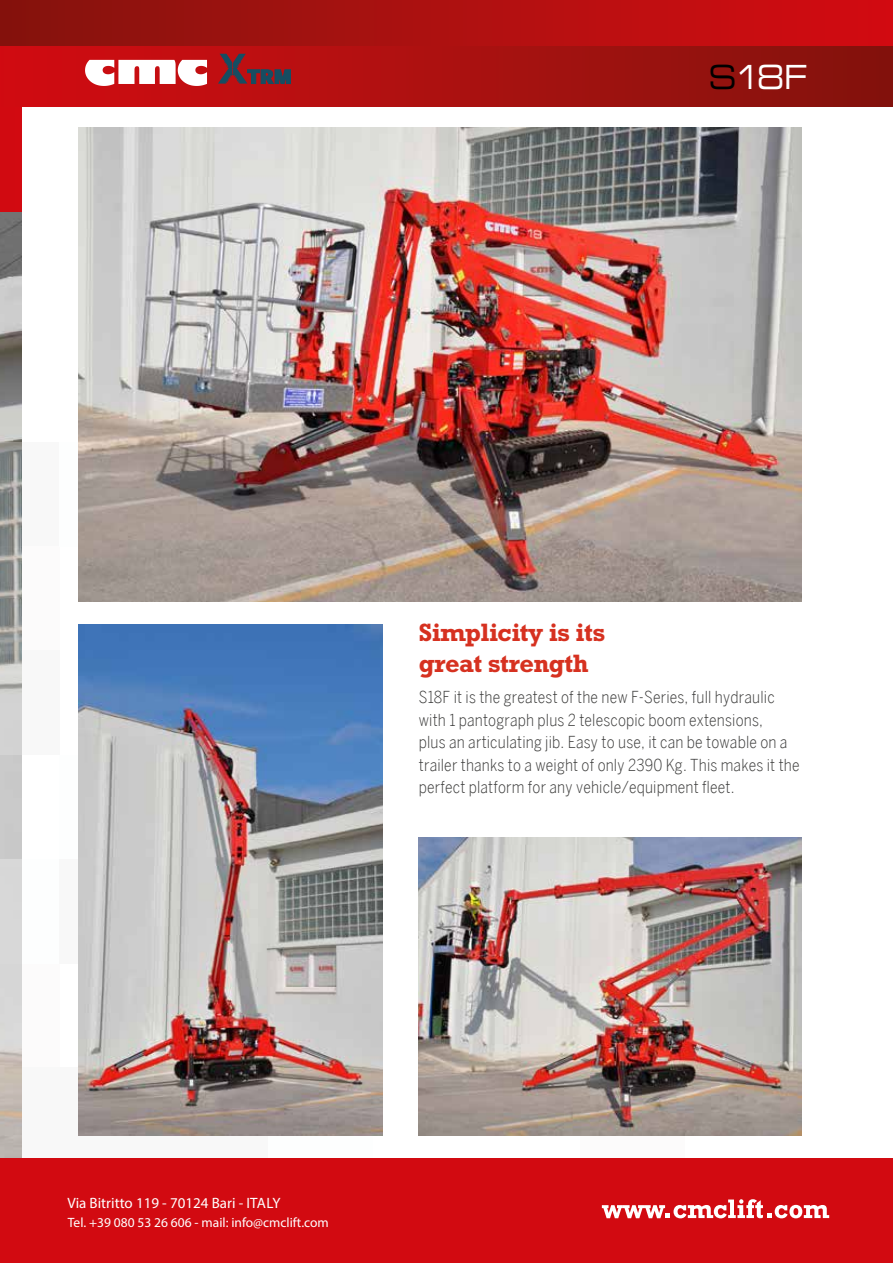
<style>
.page{position:relative;width:893px;height:1263px;background:#fff}
.page>*{position:absolute;margin:0;border:0;box-sizing:border-box;transform-origin:0 0}
.t1{font:33.3px "Eurostile LT Std Ex 2";color:#fff;scale:.86 1}
.t2{font:700 25.5px/31px "Rockwell Std";letter-spacing:-.02em;color:#d63120}
.t3{font:300 16.5px/22.5px "Benton Sans Cond";letter-spacing:.01em;color:#3c3c3b}
.t4{font:15px "Myriad Pro";color:#fff}
.t5{font:13.5px "Myriad Pro";color:#fff}
.s1{color:#000}
</style>
<div class="page">
<div style="left:0;top:47px;width:21px;height:166px;background:#d10a11"></div>
<img style="left:0;top:213px;width:21px;height:646px">
<svg style="left:0;top:442px;width:22px;height:105px;background:#8d908e"></svg>
<svg style="left:0;top:547px;width:22px;height:104px;background:#959896"></svg>
<svg style="left:0;top:651px;width:22px;height:104px;background:#c8c8c7"></svg>
<svg style="left:0;top:963px;width:22px;height:104px;background:#d5d3d2"></svg>
<svg style="left:580px;top:1135px;width:105px;height:24px"></svg>
<div style="left:60px;top:755px;width:104px;height:104px;background:#fbfcfc"></div>
<div style="left:268px;top:1067px;width:104px;height:104px;background:#fbfcfc"></div>
<div style="left:0;top:859px;width:22px;height:104px;background:#d8d8d8"></div>
<div style="left:60px;top:859px;width:104px;height:104px;background:#f8f8f8"></div>
<svg style="left:0;top:1067px;width:60px;height:92px"></svg>
<svg style="left:60px;top:1067px;width:104px;height:92px"></svg>
<svg style="left:164px;top:1135px;width:104px;height:24px"></svg>
<div style="left:60px;top:442px;width:104px;height:105px;background:#fbfcfc"></div>
<img style="left:79px;top:128px;width:722px;height:474px">
<img style="left:79px;top:624px;width:304px;height:511px">
<div style="left:0;top:0;width:893px;height:47px;background:linear-gradient(to right,#85140d,#d50c12)"></div>
<div style="left:0;top:47px;width:893px;height:59px;background:linear-gradient(to right,#d30d13,#83130d)"></div>
<div style="left:0;top:1159px;width:893px;height:104px;background:#d20a11"></div>
<svg style="left:602px;top:1199px;width:227px;height:19px"></svg>
<svg style="left:85px;top:60px;width:122px;height:26px"></svg>
<svg style="left:218px;top:54px;width:73px;height:32px;background:#7d262f"></svg>
<img style="left:419px;top:838px;width:382px;height:297px">
<h1 class="t1" style="left:708px;top:54px;width:117px"><span class="s1">S</span>18F</h1>
<h2 class="t2" style="left:419px;top:617px;width:188px">Simplicity is its great strength</h2>
<p class="t3" style="left:419px;top:687px;width:382px">S18F it is the greatest of the new F-Series, full hydraulic with 1 pantograph plus 2 telescopic boom extensions,<br>plus an articulating jib. Easy to use, it can be towable on a trailer thanks to a weight of only 2390 Kg. This makes it the perfect platform for any vehicle/equipment fleet.</p>
<p class="t4" style="left:68px;top:1193px;width:214px">Via Bitritto 119 - 70124 Bari - ITALY</p>
<p class="t5" style="left:68px;top:1214px;width:263px">Tel. +39 080 53 26 606 - mail: info@cmclift.com</p>
</div>
